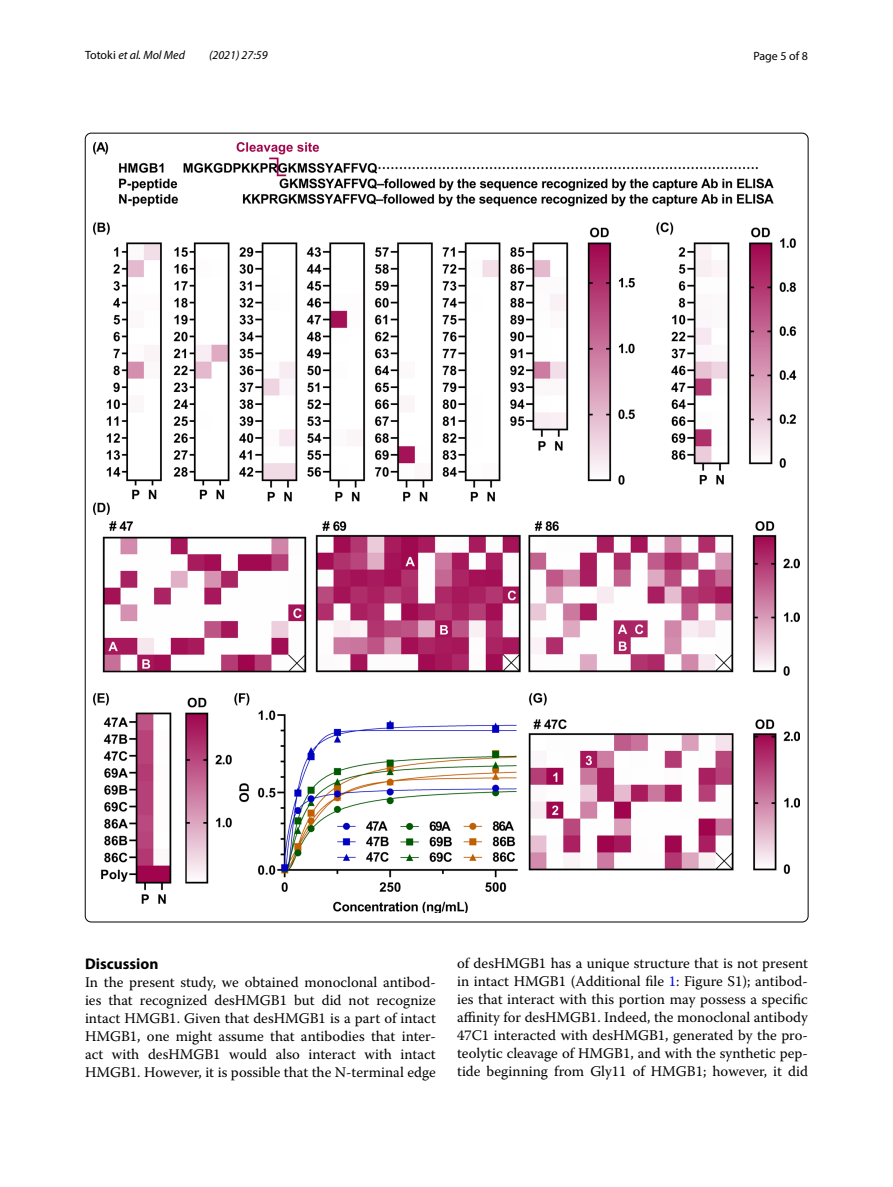
<style>
.page{position:relative;width:893px;height:1187px;background:#fff}
.page>*{position:absolute;margin:0;border:0;box-sizing:border-box;transform-origin:0 0}
.t1{font:700 15.45px "Myriad Pro";color:#000}
.t2{font:14.7px/18px "Warnock Pro";color:#000;text-align:justify}
.t3{font:italic 12px "Myriad Pro";color:#000}
.t4{font:12px "Myriad Pro";color:#000}
.s1{font-style:normal}
.s2{color:#00f}
</style>
<div class="page">
<img style="left:94px;top:142px;width:706px;height:770px">
<p class="t3" style="left:85px;top:48px;width:101px"><span class="s1">Totoki</span> et al. Mol Med</p>
<p class="t3" style="left:209px;top:48px;width:60px">(2021) 27:59</p>
<p class="t4" style="left:753px;top:48px;width:56px">Page 5 of 8</p>
<p class="t1" style="left:85px;top:953px;width:75px">Discussion</p>
<p class="t2" style="left:85px;top:972px;width:352px">In the present study, we obtained monoclonal antibod&shy;ies that recognized desHMGB1 but did not recognize intact HMGB1. Given that desHMGB1 is a part of intact HMGB1, one might assume that antibodies that inter&shy;act with desHMGB1 would also interact with intact HMGB1. However, it is possible that the N-terminal edge</p>
<p class="t2" style="left:457px;top:954px;width:352px">of desHMGB1 has a unique structure that is not present in intact HMGB1 (Additional file <span class="s2">1</span>: Figure S1); antibod&shy;ies that interact with this portion may possess a specific affinity for desHMGB1. Indeed, the monoclonal antibody 47C1 interacted with desHMGB1, generated by the pro&shy;teolytic cleavage of HMGB1, and with the synthetic pep&shy;tide beginning from Gly11 of HMGB1; however, it did</p>
</div>
